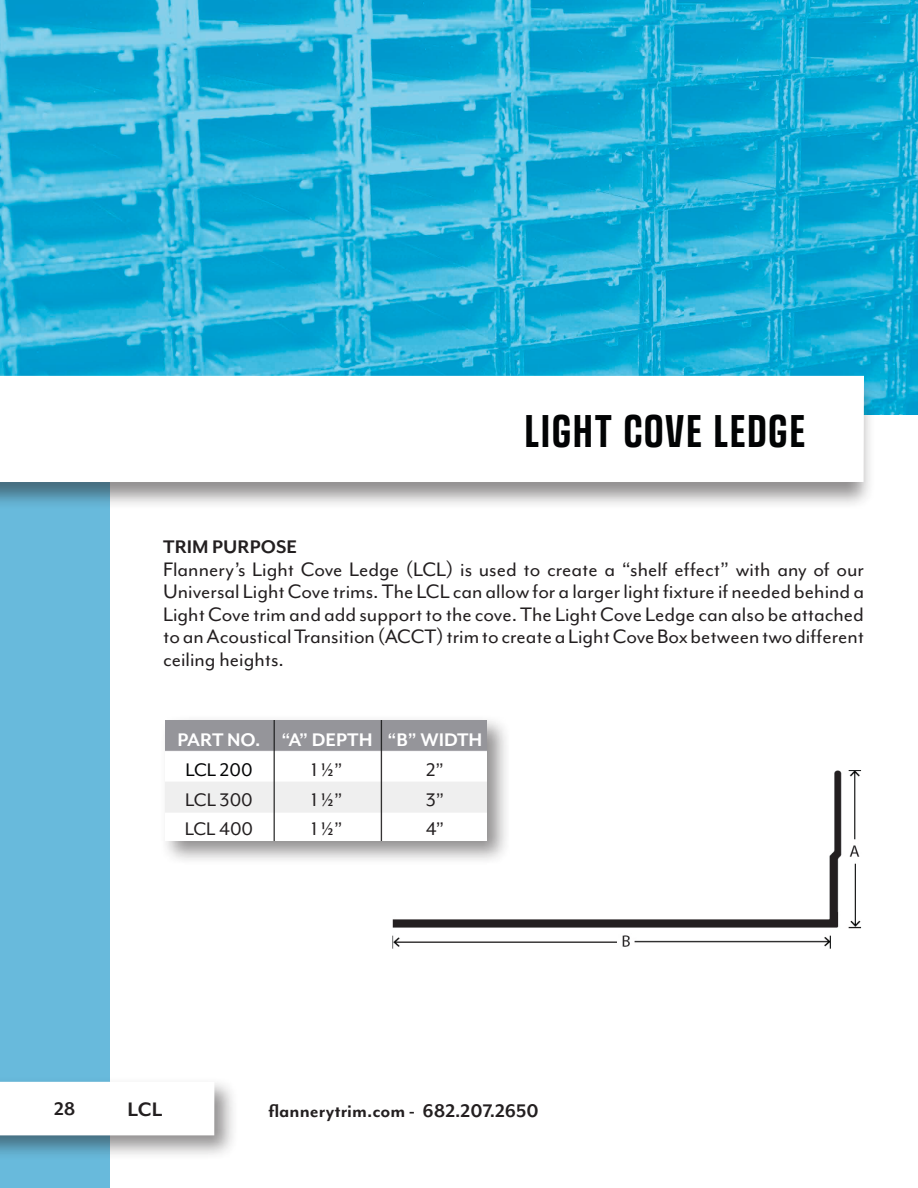
<style>
.page{position:relative;width:918px;height:1188px;background:#fff}
.page>*{position:absolute;margin:0;border:0;box-sizing:border-box;transform-origin:0 0}
.t1{font:700 condensed 45px "Transducer";letter-spacing:.04em;color:#020304}
.t2{font:22.5px/22.5px "Mr Eaves Mod OT";color:#231f20;text-align:justify}
.t3{font:700 22.5px "Mr Eaves Mod OT";color:#231f20}
.t4{font:700 21px "Mr Eaves Mod OT";color:#231f20}
.t5{font:21px "Mr Eaves Mod OT";color:#231f20}
.t6{font:700 21px "Mr Eaves Mod OT";color:#fff}
.t7{font:21px "Mr Eaves Mod OT";color:#020304}
</style>
<div class="page">
<div style="left:0;top:0;width:109px;height:1188px;background:#68badc"></div>
<div style="left:0;top:1076px;width:239px;height:85px;background:#231f20;opacity:.5"></div>
<div style="left:0;top:1081px;width:214px;height:54px;background:#fff"></div>
<img style="left:0;top:0;width:918px;height:415px">
<div style="left:0;top:374px;width:876px;height:137px;background:#231f20;opacity:.5"></div>
<div style="left:0;top:376px;width:864px;height:106px;background:#fff"></div>
<img style="left:393px;top:770px;width:468px;height:179px">
<div style="left:159px;top:715px;width:353px;height:151px;background:#231f20;opacity:.5"></div>
<img style="left:165px;top:720px;width:322px;height:121px">
<h1 class="t1" style="left:524px;top:400px;width:282px">LIGHT COVE LEDGE</h1>
<p class="t4" style="left:163px;top:535px;width:135px">TRIM PURPOSE</p>
<p class="t2" style="left:163px;top:558px;width:702px">Flannery’s Light Cove Ledge (LCL) is used to create a “shelf effect” with any of our Universal Light Cove trims. The LCL can allow for a larger light fixture if needed behind a Light Cove trim and add support to the cove. The Light Cove Ledge can also be attached to an Acoustical Transition (ACCT) trim to create a Light Cove Box between two different ceiling heights.</p>
<p class="t6" style="left:177px;top:728px;width:306px">PART NO. “A” DEPTH “B” WIDTH</p>
<p class="t7" style="left:185px;top:758px;width:69px">LCL 200</p>
<p class="t5" style="left:312px;top:758px;width:32px">1 1/2”</p>
<p class="t5" style="left:426px;top:758px;width:19px">2”</p>
<p class="t5" style="left:185px;top:788px;width:69px">LCL 300</p>
<p class="t5" style="left:312px;top:788px;width:32px">1 1/2”</p>
<p class="t5" style="left:426px;top:788px;width:20px">3”</p>
<p class="t5" style="left:185px;top:817px;width:70px">LCL 400</p>
<p class="t5" style="left:312px;top:817px;width:32px">1 1/2”</p>
<p class="t5" style="left:426px;top:817px;width:20px">4”</p>
<p class="t4" style="left:54px;top:1097px;width:23px">28</p>
<p class="t4" style="left:268px;top:1099px;width:272px">flannerytrim.com - 682.207.2650</p>
<p class="t3" style="left:127px;top:1097px;width:36px">LCL</p>
</div>
